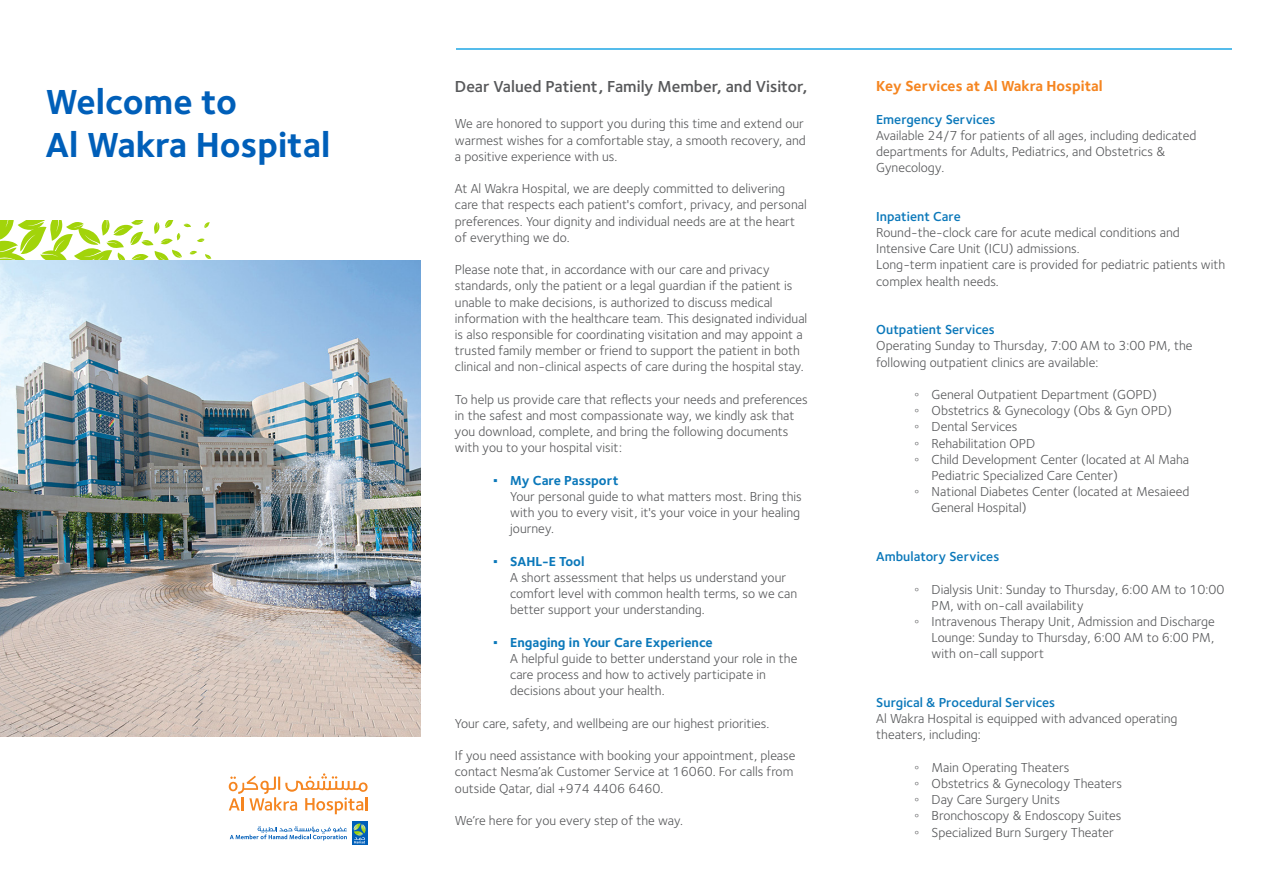
<style>
.page{position:relative;width:1263px;height:893px;background:#fff}
.page>*{position:absolute;margin:0;border:0;box-sizing:border-box;transform-origin:0 0}
.t1{font:700 36px/43.2px "Foundry Sterling";color:#005fb9}
.t2{font:600 16.5px "Foundry Sterling";color:#57585a}
.t3{font:700 15px "Foundry Sterling";color:#f58520}
.t4{font:13.5px/16.2px "Foundry Sterling";color:#57585a}
.t5{font:600 13.5px "Foundry Sterling";color:#0b78ba}
.s1{font-family:"Times New Roman";color:#0b78ba}
.s2{font-weight:700;color:#0b78ba}
.s3{font-family:"Times New Roman"}
</style>
<div class="page">
<hr style="left:456px;top:48px;width:776px;height:1px;background:#55bceb">
<svg style="left:1px;top:220px;width:210px;height:41px"></svg>
<svg style="left:229px;top:773px;width:139px;height:41px"></svg>
<svg style="left:230px;top:826px;width:117px;height:14px"></svg>
<svg style="left:352px;top:821px;width:15px;height:24px"></svg>
<svg style="left:354px;top:823px;width:12px;height:20px"></svg>
<img style="left:0;top:261px;width:421px;height:475px">
<h1 class="t1" style="left:45px;top:82px;width:286px">Welcome to<br>Al Wakra Hospital</h1>
<p class="t2" style="left:455px;top:77px;width:354px">Dear Valued Patient, Family Member, and Visitor,</p>
<p class="t4" style="left:455px;top:116px;width:352px">We are honored to support you during this time and extend our warmest wishes for a comfortable stay, a smooth recovery, and a positive experience with us.</p>
<p class="t4" style="left:455px;top:181px;width:353px">At Al Wakra Hospital, we are deeply committed to delivering care that respects each patient's comfort, privacy, and personal preferences. Your dignity and individual needs are at the heart of everything we do.</p>
<p class="t4" style="left:455px;top:262px;width:354px">Please note that, in accordance with our care and privacy standards, only the patient or a legal guardian if the patient is unable to make decisions, is authorized to discuss medical information with the healthcare team. This designated individual is also responsible for coordinating visitation and may appoint a trusted family member or friend to support the patient in both clinical and non-clinical aspects of care during the hospital stay.</p>
<p class="t4" style="left:455px;top:391px;width:354px">To help us provide care that reflects your needs and preferences in the safest and most compassionate way, we kindly ask that you download, complete, and bring the following documents with you to your hospital visit:</p>
<p class="t4" style="left:510px;top:472px;width:293px;text-indent:-17px"><span class="s1">▪</span> <span class="s2">My Care Passport<br></span>Your personal guide to what matters most. Bring this with you to every visit, it's your voice in your healing journey.</p>
<p class="t4" style="left:510px;top:553px;width:288px;text-indent:-17px"><span class="s1">▪</span> <span class="s2">SAHL-E Tool<br></span>A short assessment that helps us understand your comfort level with common health terms, so we can better support your understanding.</p>
<p class="t4" style="left:510px;top:634px;width:289px;text-indent:-17px"><span class="s1">▪</span> <span class="s2">Engaging in Your Care Experience<br></span>A helpful guide to better understand your role in the care process and how to actively participate in decisions about your health.</p>
<p class="t4" style="left:455px;top:715px;width:316px">Your care, safety, and wellbeing are our highest priorities.</p>
<p class="t4" style="left:455px;top:748px;width:342px">If you need assistance with booking your appointment, please contact Nesma’ak Customer Service at 16060. For calls from outside Qatar, dial +974 4406 6460.</p>
<p class="t4" style="left:455px;top:812px;width:230px">We’re here for you every step of the way.</p>
<p class="t3" style="left:876px;top:77px;width:228px">Key Services at Al Wakra Hospital</p>
<p class="t5" style="left:876px;top:111px;width:121px">Emergency Services</p>
<p class="t4" style="left:876px;top:127px;width:322px">Available 24/7 for patients of all ages, including dedicated departments for Adults, Pediatrics, and Obstetrics &amp;<br>Gynecology.</p>
<p class="t5" style="left:876px;top:208px;width:86px">Inpatient Care</p>
<p class="t4" style="left:876px;top:225px;width:351px">Round-the-clock care for acute medical conditions and Intensive Care Unit (ICU) admissions.<br>Long-term inpatient care is provided for pediatric patients with complex health needs.</p>
<p class="t5" style="left:876px;top:322px;width:120px">Outpatient Services</p>
<p class="t4" style="left:876px;top:338px;width:318px">Operating Sunday to Thursday, 7:00 AM to 3:00 PM, the following outpatient clinics are available:</p>
<p class="t4" style="left:914px;top:387px;width:244px"><span class="s3">◦</span> General Outpatient Department (GOPD)</p>
<p class="t4" style="left:914px;top:403px;width:259px"><span class="s3">◦</span> Obstetrics &amp; Gynecology (Obs &amp; Gyn OPD)</p>
<p class="t4" style="left:914px;top:419px;width:104px"><span class="s3">◦</span> Dental Services</p>
<p class="t4" style="left:914px;top:435px;width:122px"><span class="s3">◦</span> Rehabilitation OPD</p>
<p class="t4" style="left:914px;top:451px;width:276px"><span class="s3">◦</span> Child Development Center (located at Al Maha</p>
<p class="t4" style="left:931px;top:468px;width:188px">Pediatric Specialized Care Center)</p>
<p class="t4" style="left:914px;top:484px;width:276px"><span class="s3">◦</span> National Diabetes Center (located at Mesaieed</p>
<p class="t4" style="left:931px;top:500px;width:97px">General Hospital)</p>
<p class="t5" style="left:876px;top:549px;width:125px">Ambulatory Services</p>
<p class="t4" style="left:914px;top:581px;width:311px"><span class="s3">◦</span> Dialysis Unit: Sunday to Thursday, 6:00 AM to 10:00</p>
<p class="t4" style="left:931px;top:597px;width:154px">PM, with on-call availability</p>
<p class="t4" style="left:914px;top:613px;width:302px"><span class="s3">◦</span> Intravenous Therapy Unit, Admission and Discharge</p>
<p class="t4" style="left:931px;top:630px;width:284px">Lounge: Sunday to Thursday, 6:00 AM to 6:00 PM,</p>
<p class="t4" style="left:931px;top:646px;width:114px">with on-call support</p>
<p class="t5" style="left:876px;top:694px;width:180px">Surgical &amp; Procedural Services</p>
<p class="t4" style="left:876px;top:711px;width:303px">Al Wakra Hospital is equipped with advanced operating theaters, including:</p>
<p class="t4" style="left:914px;top:759px;width:209px"><span class="s3">◦</span> Main Operating Theaters<br><span class="s3">◦</span> Obstetrics &amp; Gynecology Theaters <span class="s3">◦</span> Day Care Surgery Units<br><span class="s3">◦</span> Bronchoscopy &amp; Endoscopy Suites <span class="s3">◦</span> Specialized Burn Surgery Theater</p>
</div>
